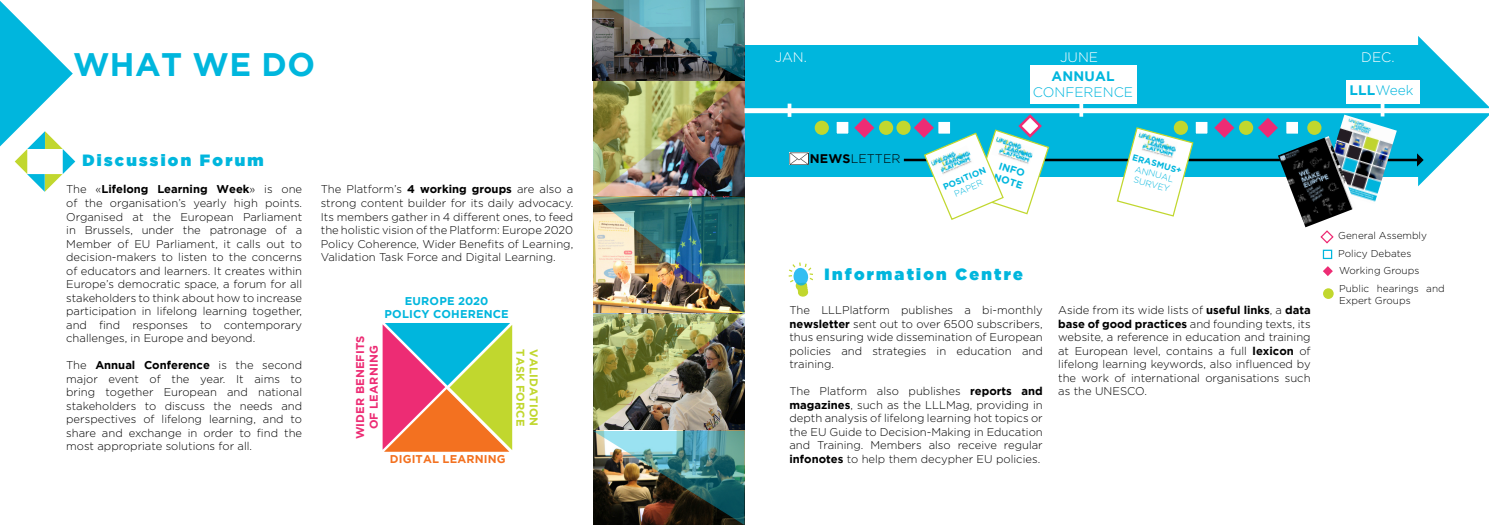
<style>
.page{position:relative;width:1489px;height:525px;background:#fff}
.page>*{position:absolute;margin:0;border:0;box-sizing:border-box;transform-origin:0 0}
.t1{font:700 32.5px "Gotham";letter-spacing:.015em;color:#00b6dd}
.t2{font:16.25px "Gotham Ultra";letter-spacing:.14em;color:#00b6dd}
.t3{font:300 13.75px/16.5px "Gotham";color:#00b6dd;text-align:center}
.t4{font:300 13.75px "Gotham";color:#fff}
.t5{font:300 12.5px "Gotham";color:#000}
.t6{font:300 11.25px/13.5px "Gotham";color:#000;text-align:justify}
.t7{font:700 11.25px "Gotham";letter-spacing:.015em;color:#00b6dd}
.t8{font:700 11.25px "Gotham";letter-spacing:.015em;color:#ed2c74}
.t9{font:700 11.25px "Gotham";letter-spacing:.015em;color:#c1d72e}
.t10{font:700 11.25px "Gotham";letter-spacing:.015em;color:#f37120}
.t11{font:300 10px/12px "Gotham";color:#000}
.t12{font:700 10px "Gotham";color:#00b6dd}
.t13{font:300 8.75px/10.5px "Gotham";color:#00b6dd;text-align:center}
.t14{font:700 8.75px "Gotham";color:#00b6dd}
.s1{font-weight:700}
</style>
<div class="page">
<div style="left:723px;top:45px;width:700px;height:131px;background:#00b6dd"></div>
<img style="left:592px;top:0;width:152px;height:524px">
<svg style="left:0;top:1px;width:75px;height:191px"></svg>
<div style="left:744px;top:108px;width:744px;height:5px;background:#fff"></div>
<svg style="left:787px;top:104px;width:4px;height:13px"></svg>
<svg style="left:1079px;top:104px;width:4px;height:13px"></svg>
<svg style="left:1380px;top:104px;width:4px;height:11px"></svg>
<img style="left:789px;top:152px;width:19px;height:13px">
<div style="left:896px;top:121px;width:14px;height:14px;background:#c1d72e;border-radius:50%"></div>
<div style="left:834px;top:119px;width:16px;height:17px;background:#fff;border:2px solid #00b6dd"></div>
<svg style="left:854px;top:118px;width:20px;height:20px"></svg>
<div style="left:879px;top:121px;width:14px;height:14px;background:#c1d72e;border-radius:50%"></div>
<div style="left:814px;top:121px;width:14px;height:14px;background:#c1d72e;border-radius:50%"></div>
<div style="left:1030px;top:65px;width:106px;height:39px;background:#fff"></div>
<div style="left:1345px;top:80px;width:74px;height:24px;background:#fff"></div>
<div style="left:1307px;top:121px;width:14px;height:14px;background:#c1d72e;border-radius:50%"></div>
<div style="left:1283px;top:119px;width:17px;height:17px;background:#fff;border:2px solid #00b6dd"></div>
<svg style="left:1258px;top:118px;width:19px;height:20px"></svg>
<div style="left:1193px;top:119px;width:16px;height:17px;background:#fff;border:2px solid #00b6dd"></div>
<svg style="left:1214px;top:118px;width:20px;height:20px"></svg>
<div style="left:1238px;top:121px;width:15px;height:14px;background:#c1d72e;border-radius:50%"></div>
<div style="left:1173px;top:121px;width:14px;height:14px;background:#c1d72e;border-radius:50%"></div>
<hr style="left:903px;top:159px;width:516px;height:2px;background:#000">
<svg style="left:1416px;top:36px;width:72px;height:150px"></svg>
<img style="left:1321px;top:115px;width:75px;height:87px">
<img style="left:1277px;top:136px;width:79px;height:91px">
<svg style="left:1115px;top:126px;width:79px;height:91px"></svg>
<img style="left:1136px;top:132px;width:41px;height:21px">
<img style="left:1134px;top:143px;width:40px;height:17px">
<svg style="left:913px;top:113px;width:136px;height:107px"></svg>
<img style="left:930px;top:145px;width:41px;height:26px">
<img style="left:934px;top:156px;width:39px;height:22px">
<svg style="left:1322px;top:249px;width:10px;height:10px"></svg>
<svg style="left:1320px;top:230px;width:14px;height:14px"></svg>
<svg style="left:1323px;top:266px;width:9px;height:10px"></svg>
<div style="left:1322px;top:288px;width:11px;height:11px;background:#c1d72e;border-radius:50%"></div>
<svg style="left:788px;top:262px;width:25px;height:35px"></svg>
<svg style="left:382px;top:323px;width:130px;height:128px;background:#ad9272"></svg>
<p class="t1" style="left:73px;top:46px;width:243px">WHAT WE DO</p>
<p class="t2" style="left:82px;top:151px;width:183px">Discussion Forum</p>
<p class="t6" style="left:66px;top:182px;width:237px">The «<span class="s1">Lifelong Learning Week</span>» is one of the organisation’s yearly high points.<br>Organised at the European Parliament in Brussels, under the patronage of a Member of EU Parliament, it calls out to decision-makers to listen to the concerns of educators and learners. It creates within Europe’s democratic space, a forum for all stakeholders to think about how to increase participation in lifelong learning together, and find responses to contemporary challenges, in Europe and beyond.</p>
<p class="t6" style="left:66px;top:358px;width:237px">The <span class="s1">Annual Conference</span> is the second major event of the year. It aims to bring together European and national stakeholders to discuss the needs and perspectives of lifelong learning, and to share and exchange in order to find the most appropriate solutions for all.</p>
<p class="t6" style="left:321px;top:182px;width:254px">The Platform’s <span class="s1">4 working groups</span> are also a strong content builder for its daily advocacy.<br>Its members gather in 4 different ones, to feed the holistic vision of the Platform: Europe 2020<br>Policy Coherence, Wider Benefits of Learning, Validation Task Force and Digital Learning.</p>
<p class="t7" style="left:405px;top:294px;width:85px">EUROPE 2020</p>
<p class="t7" style="left:384px;top:308px;width:126px">POLICY COHERENCE</p>
<p class="t8" style="left:354px;top:439px;width:105px;rotate:-90deg">WIDER BENEFITS</p>
<p class="t8" style="left:367px;top:429px;width:85px;rotate:-90deg">OF LEARNING</p>
<p class="t10" style="left:390px;top:452px;width:117px">DIGITAL LEARNING</p>
<p class="t9" style="left:527px;top:349px;width:79px;rotate:90deg">TASK FORCE</p>
<p class="t9" style="left:540px;top:349px;width:78px;rotate:90deg">VALIDATION</p>
<p class="t4" style="left:774px;top:49px;width:34px">JAN.</p>
<p class="t4" style="left:1059px;top:49px;width:40px">JUNE</p>
<p class="t4" style="left:1361px;top:49px;width:35px">DEC.</p>
<p class="t5" style="left:809px;top:151px;width:92px"><span class="s1">NEWS</span>LETTER</p>
<p class="t3" style="left:1032px;top:67px;width:102px"><span class="s1">ANNUAL<br></span>CONFERENCE</p>
<p class="t12" style="left:1001px;top:160px;width:28px;rotate:18deg">INFO</p>
<p class="t12" style="left:995px;top:171px;width:32px;rotate:18deg">NOTE</p>
<p class="t14" style="left:941px;top:182px;width:47px;rotate:-23deg">POSITION</p>
<p class="t13" style="left:952px;top:189px;width:32px;rotate:-23deg">PAPER</p>
<p class="t13" style="left:1133px;top:152px;width:52px;rotate:15deg"><span class="s1">ERASMUS+<br></span>ANNUAL<br>SURVEY</p>
<p class="t2" style="left:824px;top:264px;width:200px">Information Centre</p>
<p class="t6" style="left:789px;top:303px;width:255px">The LLLPlatform publishes a bi-monthly <span class="s1">newsletter</span> sent out to over 6500 subscribers, thus ensuring wide dissemination of European policies and strategies in education and training.</p>
<p class="t6" style="left:789px;top:384px;width:255px">The Platform also publishes <span class="s1">reports and magazines</span>, such as the LLLMag, providing in depth analysis of lifelong learning hot topics or the EU Guide to Decision-Making in Education and Training. Members also receive regular <span class="s1">infonotes</span> to help them decypher EU policies.</p>
<p class="t6" style="left:1058px;top:303px;width:254px">Aside from its wide lists of <span class="s1">useful links</span>, a <span class="s1">data base of good practices</span> and founding texts, its website, a reference in education and training at European level, contains a full <span class="s1">lexicon</span> of lifelong learning keywords, also influenced by the work of international organisations such as the UNESCO.</p>
<p class="t3" style="left:1349px;top:81px;width:66px"><span class="s1">LLL</span>Week</p>
<p class="t11" style="left:1338px;top:229px;width:90px">General Assembly</p>
<p class="t11" style="left:1338px;top:247px;width:75px">Policy Debates</p>
<p class="t11" style="left:1338px;top:264px;width:82px">Working Groups</p>
<p class="t11" style="left:1338px;top:282px;width:107px">Public hearings and<br>Expert Groups</p>
</div>
